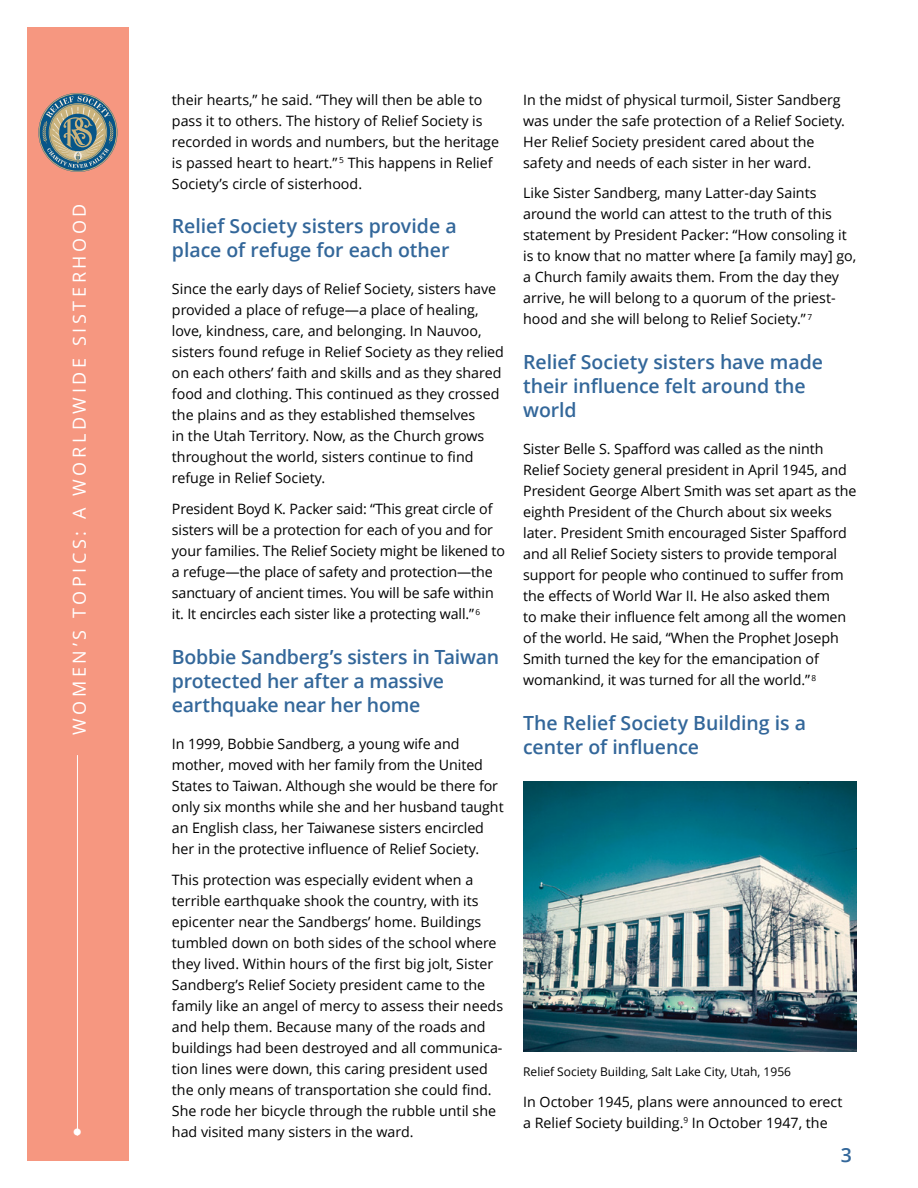
<style>
.page{position:relative;width:918px;height:1188px;background:#fff}
.page>*{position:absolute;margin:0;border:0;box-sizing:border-box;transform-origin:0 0}
.TOPIC-2_title{font:600 19.5px/24px "Zoramlds Lat";letter-spacing:-.005em;color:#33679a}
.t1{font:300 19.5px "Helveticalds Lat";color:#fff}
.t2{font:18px "Zoramlds Lat";letter-spacing:.2em;color:#fff}
.TOPIC-2_para{font:14.25px/21px "Zoramlds Lat";color:#000}
.TOPIC-2_para_first{font:14.25px/21px "Zoramlds Lat";letter-spacing:-.005em;color:#000}
.FIGimg-CAP_para{font:12px "Zoramlds Lat";color:#000}
</style>
<div class="page">
<div style="left:27px;top:27px;width:101px;height:1134px;background:#f69780"></div>
<hr style="left:77px;top:185px;width:1px;height:951px;background:#fff">
<div style="left:71px;top:178px;width:15px;height:577px;background:#f69780"></div>
<svg style="left:38px;top:93px;width:79px;height:79px"></svg>
<img style="left:523px;top:781px;width:333px;height:270px">
<p class="t2" style="left:67px;top:735px;width:533px;rotate:-90deg">WOMEN’S TOPICS: A WORLDWIDE SISTERHOOD</p>
<h1 class="t1" style="left:73px;top:1117px;width:11px">•</h1>
<p class="TOPIC-2_para" style="left:172px;top:88px;width:329px">their hearts,” he said. “They will then be able to pass it to others. The history of Relief Society is recorded in words and numbers, but the heritage is passed heart to heart.” <sup>5</sup> This happens in Relief Society’s circle of sisterhood.</p>
<p class="TOPIC-2_title" style="left:172px;top:213px;width:286px">Relief Society sisters provide a place of refuge for each other</p>
<p class="TOPIC-2_para_first" style="left:172px;top:278px;width:334px">Since the early days of Relief Society, sisters have provided a place of refuge—a place of healing, love, kindness, care, and belonging. In Nauvoo, sisters found refuge in Relief Society as they relied on each others’ faith and skills and as they shared food and clothing. This continued as they crossed the plains and as they established themselves<br>in the Utah Territory. Now, as the Church grows throughout the world, sisters continue to find refuge in Relief Society.</p>
<p class="TOPIC-2_para" style="left:172px;top:498px;width:335px">President Boyd K. Packer said: “This great circle of sisters will be a protection for each of you and for your families. The Relief Society might be likened to a refuge—the place of safety and protection—the sanctuary of ancient times. You will be safe within it. It encircles each sister like a protecting wall.” <sup>6</sup></p>
<p class="TOPIC-2_title" style="left:172px;top:644px;width:329px">Bobbie Sandberg’s sisters in Taiwan protected her after a massive earthquake near her home</p>
<p class="TOPIC-2_para_first" style="left:172px;top:733px;width:333px">In 1999, Bobbie Sandberg, a young wife and mother, moved with her family from the United States to Taiwan. Although she would be there for only six months while she and her husband taught an English class, her Taiwanese sisters encircled her in the protective influence of Relief Society.</p>
<p class="TOPIC-2_para" style="left:172px;top:869px;width:333px">This protection was especially evident when a terrible earthquake shook the country, with its epicenter near the Sandbergs’ home. Buildings tumbled down on both sides of the school where they lived. Within hours of the first big jolt, Sister Sandberg’s Relief Society president came to the family like an angel of mercy to assess their needs and help them. Because many of the roads and buildings had been destroyed and all communica&shy;tion lines were down, this caring president used the only means of transportation she could find.<br>She rode her bicycle through the rubble until she had visited many sisters in the ward.</p>
<p class="TOPIC-2_para" style="left:523px;top:88px;width:323px">In the midst of physical turmoil, Sister Sandberg was under the safe protection of a Relief Society.<br>Her Relief Society president cared about the safety and needs of each sister in her ward.</p>
<p class="TOPIC-2_para" style="left:523px;top:182px;width:335px">Like Sister Sandberg, many Latter-day Saints around the world can attest to the truth of this statement by President Packer: “How consoling it is to know that no matter where [a family may] go, a Church family awaits them. From the day they arrive, he will belong to a quorum of the priest&shy;hood and she will belong to Relief Society.” <sup>7</sup></p>
<p class="TOPIC-2_title" style="left:523px;top:349px;width:301px">Relief Society sisters have made their influence felt around the world</p>
<p class="TOPIC-2_para_first" style="left:523px;top:438px;width:335px">Sister Belle S. Spafford was called as the ninth Relief Society general president in April 1945, and President George Albert Smith was set apart as the eighth President of the Church about six weeks later. President Smith encouraged Sister Spafford and all Relief Society sisters to provide temporal support for people who continued to suffer from the effects of World War II. He also asked them<br>to make their influence felt among all the women of the world. He said, “When the Prophet Joseph Smith turned the key for the emancipation of womankind, it was turned for all the world.” <sup>8</sup></p>
<p class="TOPIC-2_title" style="left:523px;top:710px;width:284px">The Relief Society Building is a center of influence</p>
<p class="FIGimg-CAP_para" style="left:523px;top:1063px;width:269px">Relief Society Building, Salt Lake City, Utah, 1956</p>
<p class="TOPIC-2_para_first" style="left:523px;top:1091px;width:321px">In October 1945, plans were announced to erect a Relief Society building.<sup>9</sup> In October 1947, the</p>
<h1 class="TOPIC-2_title" style="left:841px;top:1143px;width:13px">3</h1>
</div>
